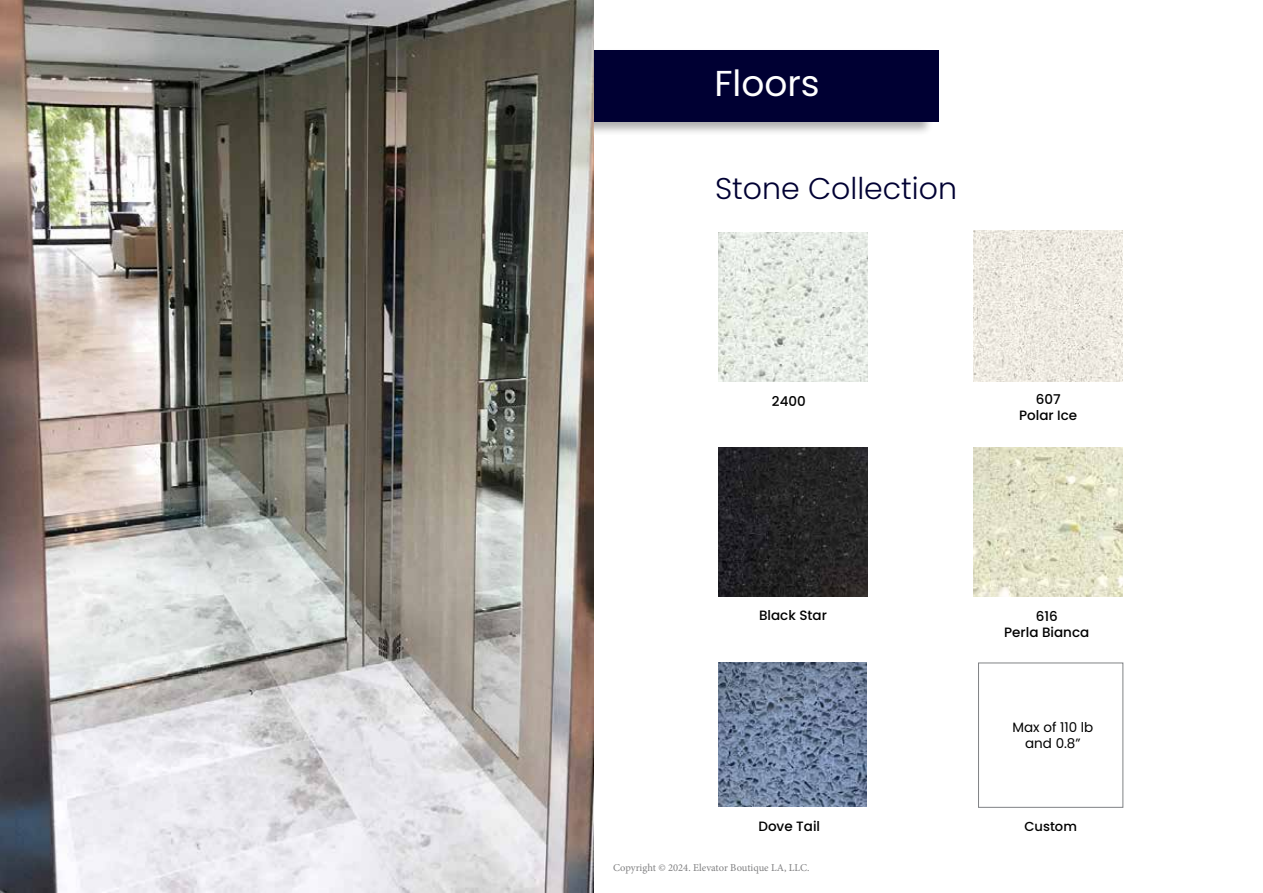
<style>
.page{position:relative;width:1263px;height:893px;background:#fff}
.page>*{position:absolute;margin:0;border:0;box-sizing:border-box;transform-origin:0 0}
.t1{font:36px "Poppins";color:#fff}
.t2{font:300 30px "Poppins";color:#003}
.t3{font:500 13.5px/16.2px "Poppins";color:#000;text-align:center}
.t4{font:13.5px/16.2px "Poppins";color:#000;text-align:center}
.t5{font:500 13.05px "Poppins";color:#000}
.t6{font:10.5px "Minion Pro";color:#48484a}
</style>
<div class="page">
<div style="left:978px;top:662px;width:145px;height:146px;border:1px solid #808285"></div>
<img style="left:718px;top:662px;width:148px;height:144px">
<img style="left:974px;top:447px;width:148px;height:149px">
<img style="left:974px;top:231px;width:149px;height:151px">
<img style="left:719px;top:233px;width:148px;height:149px">
<img style="left:719px;top:447px;width:148px;height:149px">
<div style="left:556px;top:48px;width:378px;height:88px;background:#000;opacity:.32"></div>
<div style="left:578px;top:51px;width:361px;height:71px;background:#003"></div>
<img style="left:0;top:0;width:593px;height:893px">
<h1 class="t1" style="left:714px;top:62px;width:107px">Floors</h1>
<h2 class="t2" style="left:715px;top:172px;width:243px">Stone Collection</h2>
<p class="t3" style="left:772px;top:394px;width:35px">2400</p>
<p class="t3" style="left:759px;top:607px;width:69px">Black Star</p>
<p class="t3" style="left:1019px;top:391px;width:60px">607<br>Polar Ice</p>
<p class="t3" style="left:1004px;top:608px;width:87px">616<br>Perla Bianca</p>
<p class="t4" style="left:1012px;top:719px;width:82px">Max of 110 lb and 0.8”</p>
<p class="t3" style="left:758px;top:819px;width:63px">Dove Tail</p>
<p class="t5" style="left:1024px;top:819px;width:54px">Custom</p>
<p class="t6" style="left:613px;top:860px;width:198px">Copyright © 2024. Elevator Boutique LA, LLC.</p>
</div>
